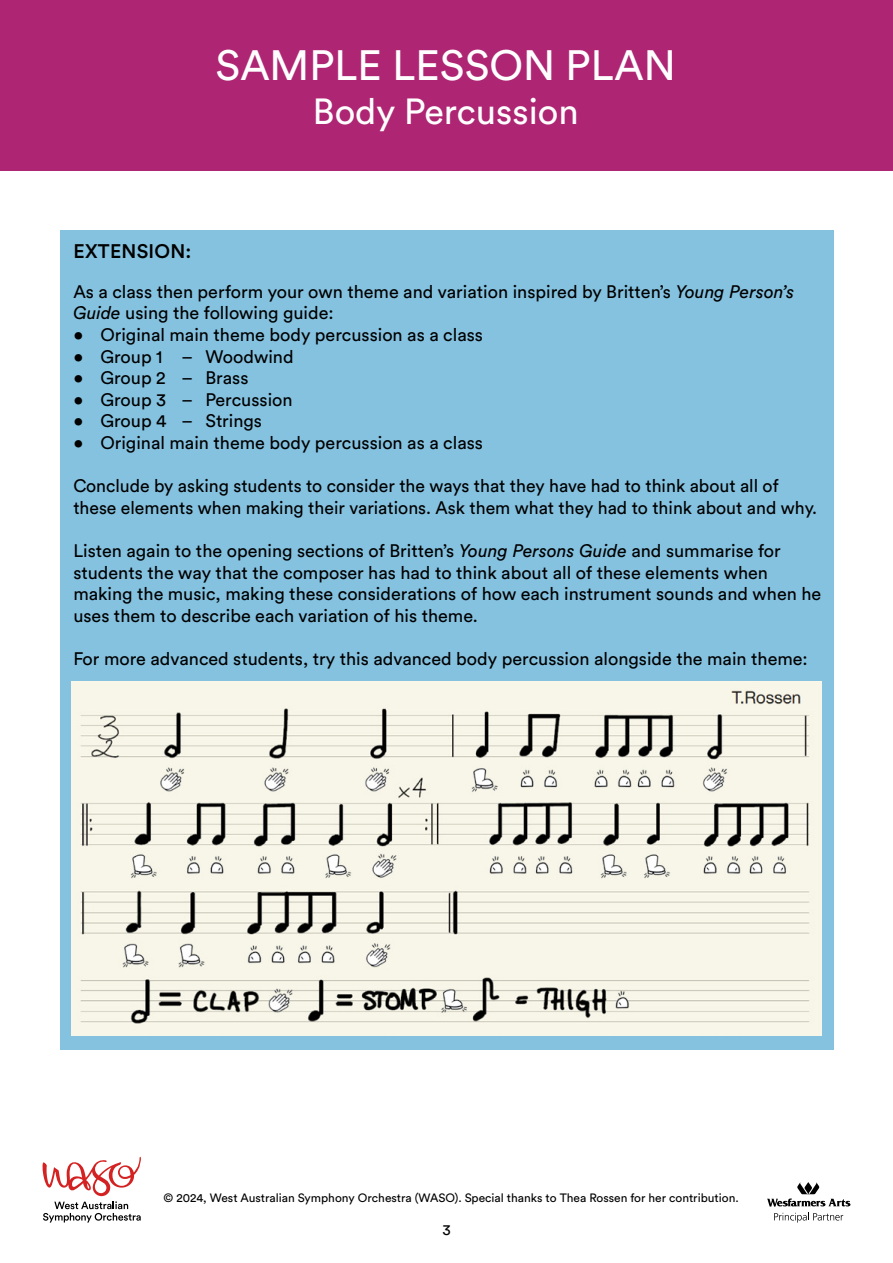
<style>
.page{position:relative;width:893px;height:1263px;background:#fff}
.page>*{position:absolute;margin:0;border:0;box-sizing:border-box;transform-origin:0 0}
.t1{font:42px "Circular Std";color:#fff}
.t2{font:36px "Circular Std";color:#fff}
.t3{font:500 19.5px "Circular Std";letter-spacing:.01em;color:#000}
.t4{font:18px/21.6px "Circular Std";color:#000}
.t5{font:15px "Circular Std";color:#000}
.t6{font:12px "Circular Std";color:#000}
.s1{font-style:italic}
</style>
<div class="page">
<svg style="left:774px;top:1212px;width:69px;height:10px"></svg>
<svg style="left:767px;top:1182px;width:83px;height:24px"></svg>
<svg style="left:43px;top:1157px;width:98px;height:65px"></svg>
<div style="left:0;top:0;width:893px;height:170px;background:#ae2573"></div>
<div style="left:60px;top:230px;width:773px;height:820px;background:#84c2e0"></div>
<img style="left:72px;top:681px;width:749px;height:354px">
<h1 class="t1" style="left:216px;top:40px;width:462px">SAMPLE LESSON PLAN</h1>
<h2 class="t2" style="left:313px;top:89px;width:267px">Body Percussion</h2>
<p class="t3" style="left:73px;top:239px;width:119px">EXTENSION:</p>
<p class="t4" style="left:73px;top:280px;width:722px">As a class then perform your own theme and variation inspired by Britten’s <span class="s1">Young Person’s<br>Guide</span> using the following guide:</p>
<p class="t4" style="left:73px;top:324px;width:411px">• Original main theme body percussion as a class</p>
<p class="t4" style="left:73px;top:345px;width:222px">• Group 1 – Woodwind</p>
<p class="t4" style="left:73px;top:367px;width:177px">• Group 2 – Brass</p>
<p class="t4" style="left:73px;top:388px;width:221px">• Group 3 – Percussion</p>
<p class="t4" style="left:73px;top:410px;width:190px">• Group 4 – Strings</p>
<p class="t4" style="left:73px;top:432px;width:411px">• Original main theme body percussion as a class</p>
<p class="t4" style="left:73px;top:475px;width:745px">Conclude by asking students to consider the ways that they have had to think about all of these elements when making their variations. Ask them what they had to think about and why.</p>
<p class="t4" style="left:73px;top:540px;width:749px">Listen again to the opening sections of Britten’s <span class="s1">Young Persons Guide</span> and summarise for students the way that the composer has had to think about all of these elements when making the music, making these considerations of how each instrument sounds and when he uses them to describe each variation of his theme.</p>
<p class="t4" style="left:73px;top:648px;width:736px">For more advanced students, try this advanced body percussion alongside the main theme:</p>
<p class="t6" style="left:164px;top:1191px;width:577px">© 2024, West Australian Symphony Orchestra (WASO). Special thanks to Thea Rossen for her contribution.</p>
<p class="t5" style="left:442px;top:1220px;width:10px">3</p>
</div>
